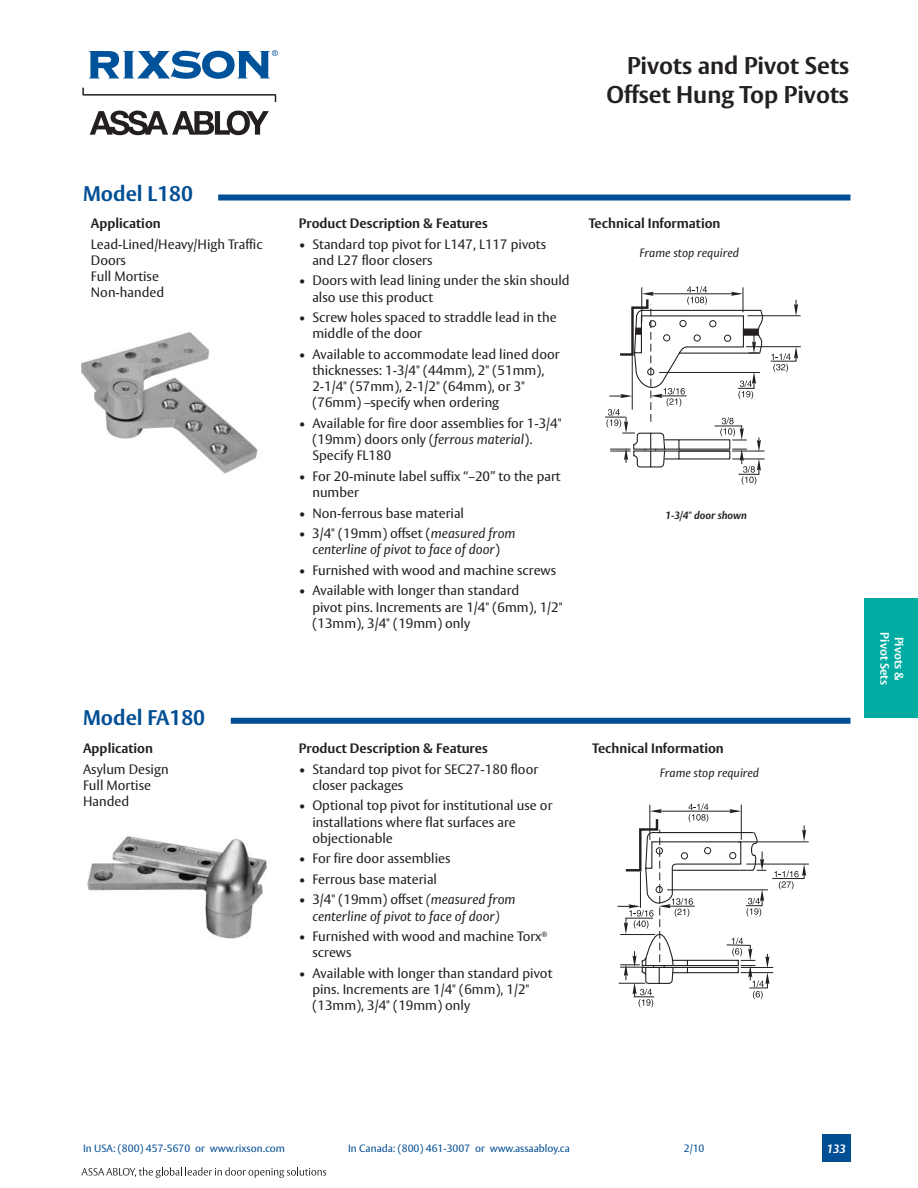
<style>
.page{position:relative;width:918px;height:1188px;background:#fff}
.page>*{position:absolute;margin:0;border:0;box-sizing:border-box;transform-origin:0 0}
.t1{font:700 24px/28.8px "Vesta";color:#231f20;text-align:right}
.t2{font:700 21px "Vesta";color:#004e94}
.t3{font:13.5px/16.2px "Vesta";color:#231f20}
.t4{font:italic 13.5px/16.2px "Vesta";color:#231f20;text-align:center}
.t5{font:700 13.5px "Vesta";color:#231f20}
.t6{font:italic 12px "Vesta";color:#231f20}
.t7{font:700 12px "Vesta";color:#fff}
.t8{font:italic 700 12px "Vesta";color:#fff}
.t9{font:10.5px "Vesta";color:#004e94}
.t10{font:italic 700 10.5px "Vesta";color:#231f20}
.s1{font-weight:700}
.s2{font-style:italic}
.s3{font-style:normal}
</style>
<div class="page">
<div style="left:822px;top:1134px;width:28px;height:28px;background:#004e94"></div>
<svg style="left:82px;top:88px;width:195px;height:14px"></svg>
<svg style="left:90px;top:111px;width:179px;height:24px"></svg>
<svg style="left:89px;top:50px;width:189px;height:29px"></svg>
<svg style="left:81px;top:1167px;width:245px;height:11px"></svg>
<div style="left:864px;top:599px;width:54px;height:119px;background:#00aca1"></div>
<div style="left:218px;top:195px;width:632px;height:6px;background:#004e94"></div>
<img style="left:81px;top:332px;width:177px;height:142px">
<hr style="left:746px;top:346px;width:55px;height:1px;background:#231f20">
<svg style="left:605px;top:286px;width:193px;height:199px"></svg>
<div style="left:647px;top:368px;width:7px;height:7px;border:1px solid #231f20;border-radius:50%"></div>
<div style="left:649px;top:320px;width:7px;height:7px;border:1px solid #231f20;border-radius:50%"></div>
<div style="left:680px;top:320px;width:7px;height:7px;border:1px solid #231f20;border-radius:50%"></div>
<div style="left:709px;top:320px;width:7px;height:7px;border:1px solid #231f20;border-radius:50%"></div>
<div style="left:724px;top:335px;width:7px;height:7px;border:1px solid #231f20;border-radius:50%"></div>
<div style="left:694px;top:335px;width:7px;height:7px;border:1px solid #231f20;border-radius:50%"></div>
<div style="left:663px;top:334px;width:7px;height:7px;border:1px solid #231f20;border-radius:50%"></div>
<div style="left:231px;top:718px;width:619px;height:6px;background:#004e94"></div>
<img style="left:87px;top:836px;width:180px;height:103px">
<hr style="left:739px;top:841px;width:70px;height:1px;background:#231f20">
<hr style="left:746px;top:864px;width:63px;height:1px;background:#231f20">
<svg style="left:618px;top:803px;width:188px;height:204px"></svg>
<div style="left:656px;top:886px;width:7px;height:7px;border:1px solid #231f20;border-radius:50%"></div>
<div style="left:656px;top:847px;width:7px;height:7px;border:1px solid #231f20;border-radius:50%"></div>
<div style="left:704px;top:847px;width:7px;height:7px;border:1px solid #231f20;border-radius:50%"></div>
<div style="left:729px;top:852px;width:7px;height:7px;border:1px solid #231f20;border-radius:50%"></div>
<div style="left:681px;top:852px;width:7px;height:7px;border:1px solid #231f20;border-radius:50%"></div>
<p class="t2" style="left:83px;top:185px;width:112px">Model L180</p>
<p class="t3" style="left:91px;top:214px;width:173px;line-height:20.5px"><span class="s1">Application<br></span>Lead-Lined/Heavy/High Traffic</p>
<p class="t3" style="left:91px;top:253px;width:75px">Doors<br>Full Mortise<br>Non-handed</p>
<p class="t2" style="left:83px;top:708px;width:124px">Model FA180</p>
<p class="t3" style="left:83px;top:739px;width:87px;line-height:20.5px"><span class="s1">Application<br></span>Asylum Design</p>
<p class="t3" style="left:83px;top:778px;width:70px">Full Mortise<br>Handed</p>
<p class="t1" style="left:606px;top:53px;width:244px">Pivots and Pivot Sets<br>Offset Hung Top Pivots</p>
<p class="t5" style="left:299px;top:218px;width:190px">Product Description &amp; Features</p>
<p class="t5" style="left:589px;top:218px;width:133px">Technical Information</p>
<p class="t3" style="left:312px;top:237px;width:235px;text-indent:-14px">• Standard top pivot for L147, L117 pivots and L27 floor closers</p>
<p class="t3" style="left:312px;top:274px;width:259px;text-indent:-14px">• Doors with lead lining under the skin should also use this product</p>
<p class="t3" style="left:312px;top:310px;width:246px;text-indent:-14px">• Screw holes spaced to straddle lead in the middle of the door</p>
<p class="t3" style="left:312px;top:347px;width:249px;text-indent:-14px">• Available to accommodate lead lined door thicknesses: 1-3/4" (44mm), 2" (51mm), 2-1/4" (57mm), 2-1/2" (64mm), or 3" (76mm) –specify when ordering</p>
<p class="t3" style="left:312px;top:416px;width:251px;text-indent:-14px">• Available for fire door assemblies for 1-3/4" (19mm) doors only (<span class="s2">ferrous material</span>).<br>Specify FL180</p>
<p class="t3" style="left:312px;top:469px;width:250px;text-indent:-14px">• For 20-minute label suffix “–20” to the part number</p>
<p class="t3" style="left:299px;top:506px;width:167px">• Non-ferrous base material</p>
<p class="t4" style="left:299px;top:526px;width:218px"><span class="s3">• 3/4" (19mm) offset (</span>measured from centerline of pivot to face of door<span class="s3">)</span></p>
<p class="t3" style="left:299px;top:563px;width:259px">• Furnished with wood and machine screws</p>
<p class="t3" style="left:312px;top:584px;width:252px;text-indent:-14px">• Available with longer than standard<br>pivot pins. Increments are 1/4" (6mm), 1/2" (13mm), 3/4" (19mm) only</p>
<p class="t6" style="left:640px;top:248px;width:101px">Frame stop required</p>
<p class="t10" style="left:665px;top:511px;width:83px">1-3/4" door shown</p>
<p class="t5" style="left:299px;top:743px;width:190px">Product Description &amp; Features</p>
<p class="t5" style="left:592px;top:743px;width:133px">Technical Information</p>
<p class="t3" style="left:312px;top:762px;width:227px;text-indent:-14px">• Standard top pivot for SEC27-180 floor closer packages</p>
<p class="t3" style="left:312px;top:799px;width:242px;text-indent:-14px">• Optional top pivot for institutional use or installations where flat surfaces are objectionable</p>
<p class="t3" style="left:299px;top:851px;width:153px">• For fire door assemblies</p>
<p class="t3" style="left:299px;top:872px;width:140px">• Ferrous base material</p>
<p class="t4" style="left:299px;top:893px;width:218px"><span class="s3">• 3/4" (19mm) offset</span> (measured from centerline of pivot to face of door)</p>
<p class="t3" style="left:312px;top:929px;width:237px;text-indent:-14px">• Furnished with wood and machine Torx<sup>® </sup>screws</p>
<p class="t3" style="left:312px;top:966px;width:242px;text-indent:-14px">• Available with longer than standard pivot pins. Increments are 1/4" (6mm), 1/2" (13mm), 3/4" (19mm) only</p>
<p class="t6" style="left:660px;top:768px;width:101px">Frame stop required</p>
<p class="t7" style="left:890px;top:632px;width:54px;rotate:90deg">Pivot Sets</p>
<p class="t7" style="left:904px;top:637px;width:46px;rotate:90deg">Pivots &amp;</p>
<p class="t9" style="left:83px;top:1144px;width:204px">In USA: (800) 457-5670 or www.rixson.com</p>
<p class="t9" style="left:348px;top:1144px;width:223px">In Canada: (800) 461-3007 or www.assaabloy.ca</p>
<p class="t9" style="left:684px;top:1144px;width:22px">2/10</p>
<p class="t8" style="left:827px;top:1143px;width:20px">133</p>
</div>
